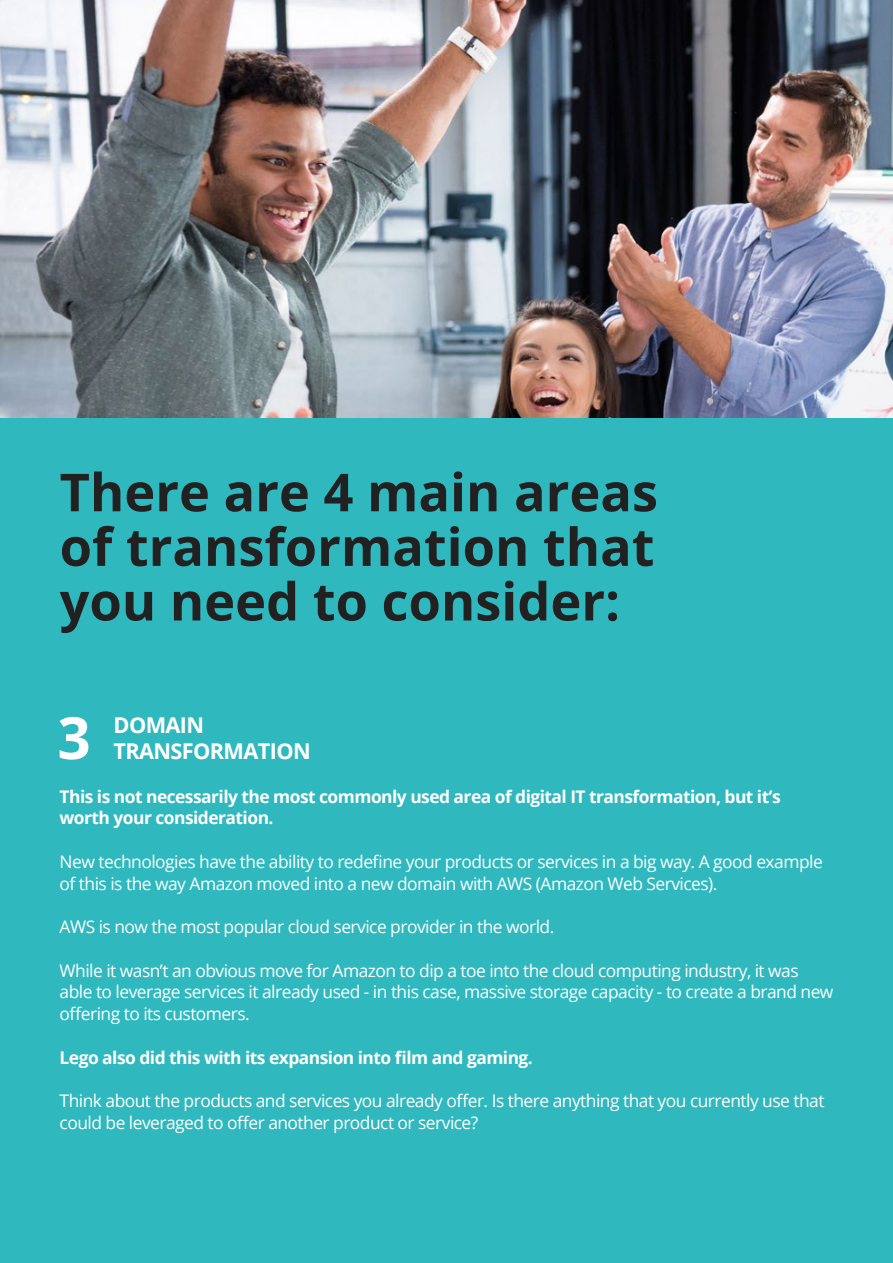
<style>
.page{position:relative;width:893px;height:1263px;background:#fff}
.page>*{position:absolute;margin:0;border:0;box-sizing:border-box;transform-origin:0 0}
.t1{font:700 58.35px "Open Sans";color:#fff}
.t2{font:700 52.35px/54.6px "Open Sans";color:#212121;text-align:justify}
.t3{font:700 21.75px/26.1px "Open Sans";letter-spacing:-.03em;color:#fff}
.t4{font:17.4px/21.8px "Open Sans";letter-spacing:-.03em;color:#fff}
.t5{font:700 17.4px/21.8px "Open Sans";letter-spacing:-.03em;color:#fff}
</style>
<div class="page">
<img style="left:0;top:0;width:893px;height:418px">
<div style="left:0;top:418px;width:893px;height:845px;background:#30b8bf"></div>
<h2 class="t2" style="left:60px;top:464px;width:600px">There are 4 main areas of transformation that you need to consider:</h2>
<h1 class="t1" style="left:57px;top:697px;width:35px">3</h1>
<p class="t3" style="left:114px;top:711px;width:199px">DOMAIN<br>TRANSFORMATION</p>
<p class="t5" style="left:60px;top:785px;width:723px">This is not necessarily the most commonly used area of digital IT transformation, but it’s worth your consideration.</p>
<p class="t4" style="left:60px;top:850px;width:765px">New technologies have the ability to redefine your products or services in a big way. A good example of this is the way Amazon moved into a new domain with AWS (Amazon Web Services).</p>
<p class="t4" style="left:60px;top:915px;width:496px">AWS is now the most popular cloud service provider in the world.</p>
<p class="t4" style="left:60px;top:959px;width:775px">While it wasn’t an obvious move for Amazon to dip a toe into the cloud computing industry, it was able to leverage services it already used - in this case, massive storage capacity - to create a brand new offering to its customers.</p>
<p class="t5" style="left:60px;top:1046px;width:475px">Lego also did this with its expansion into film and gaming.</p>
<p class="t4" style="left:60px;top:1089px;width:766px">Think about the products and services you already offer. Is there anything that you currently use that could be leveraged to offer another product or service?</p>
</div>
